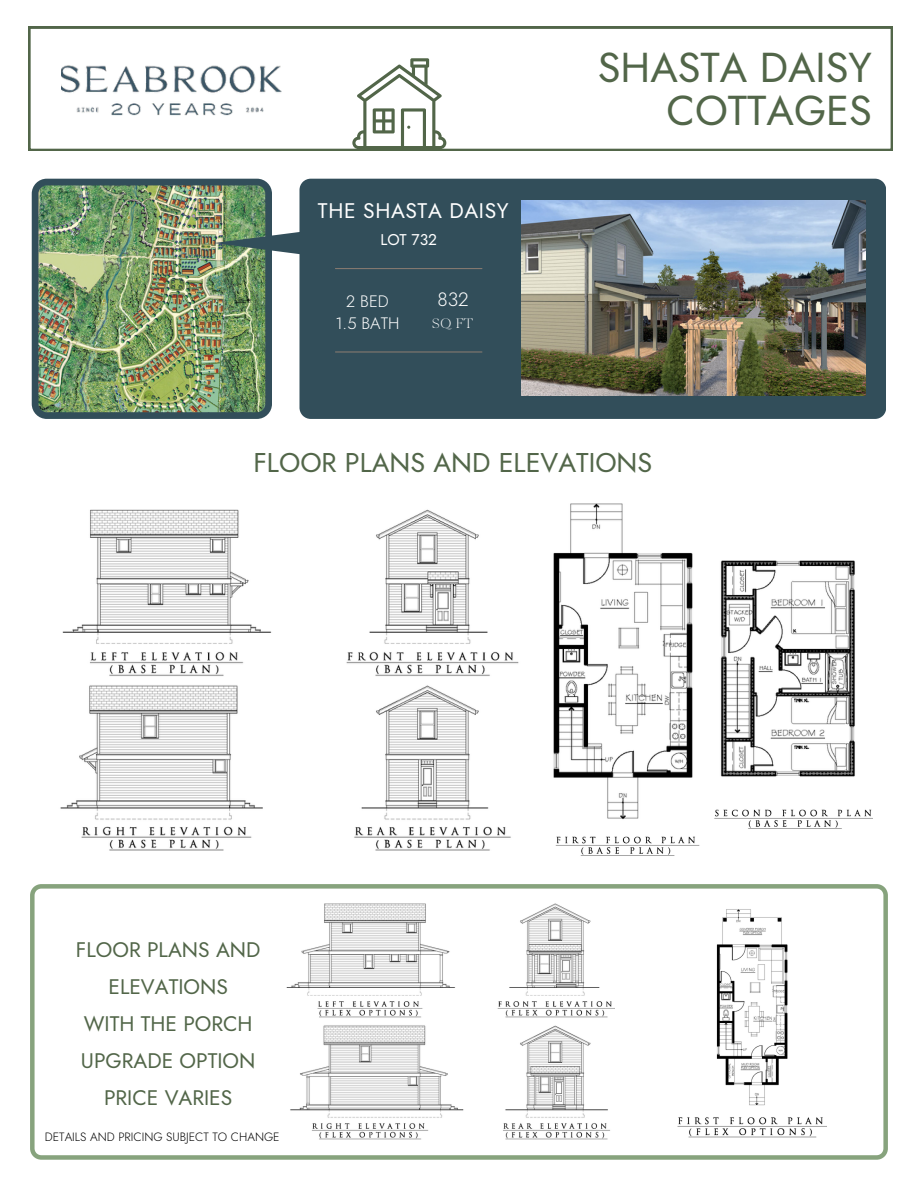
<style>
.page{position:relative;width:918px;height:1188px;background:#fff}
.page>*{position:absolute;margin:0;border:0;box-sizing:border-box;transform-origin:0 0}
.t1{font:41.55px/42.8px "Jost";color:#526649;text-align:right}
.t2{font:27px "Jost";color:#526649}
.t3{font:21px/37.2px "Jost";color:#526649;text-align:center}
.t4{font:21px "Jost";letter-spacing:.03em;color:#fff}
.t5{font:300 19.2px "Jost";color:#fff}
.t6{font:300 16.5px/22.5px "Jost";color:#fff;text-align:center}
.t7{font:15.6px "Jost";color:#fff}
.t8{font:300 14.85px "Wensley";color:#fff}
.t9{font:300 12px "Jost";color:#000}
</style>
<div class="page">
<svg style="left:28px;top:27px;width:864px;height:123px"></svg>
<svg style="left:352px;top:58px;width:94px;height:91px"></svg>
<img style="left:61px;top:48px;width:225px;height:90px">
<div style="left:299px;top:179px;width:587px;height:240px;background:#324e5a"></div>
<hr style="left:335px;top:268px;width:147px;height:1px;background:#83786f">
<hr style="left:335px;top:351px;width:147px;height:2px;background:#83786f">
<img style="left:32px;top:179px;width:240px;height:240px">
<img style="left:214px;top:225px;width:138px;height:36px">
<img style="left:522px;top:200px;width:343px;height:196px">
<svg style="left:30px;top:884px;width:858px;height:276px"></svg>
<img style="left:60px;top:509px;width:459px;height:342px">
<img style="left:553px;top:503px;width:140px;height:316px">
<img style="left:720px;top:560px;width:135px;height:217px">
<img style="left:555px;top:836px;width:145px;height:20px">
<img style="left:714px;top:809px;width:158px;height:20px">
<img style="left:286px;top:903px;width:328px;height:238px">
<img style="left:664px;top:901px;width:163px;height:241px">
<h1 class="t4" style="left:318px;top:196px;width:192px">THE SHASTA DAISY</h1>
<p class="t7" style="left:380px;top:228px;width:58px">LOT 732</p>
<p class="t6" style="left:335px;top:290px;width:66px">2 BED<br>1.5 BATH</p>
<p class="t5" style="left:438px;top:286px;width:33px">832</p>
<p class="t8" style="left:432px;top:314px;width:43px">SQ FT</p>
<h2 class="t1" style="left:598px;top:46px;width:276px">SHASTA DAISY<br>COTTAGES</h2>
<p class="t2" style="left:253px;top:444px;width:401px">FLOOR PLANS AND ELEVATIONS</p>
<p class="t3" style="left:76px;top:931px;width:186px">FLOOR PLANS AND<br>ELEVATIONS<br>WITH THE PORCH<br>UPGRADE OPTION<br>PRICE VARIES</p>
<h3 class="t9" style="left:45px;top:1129px;width:236px">DETAILS AND PRICING SUBJECT TO CHANGE</h3>
</div>
